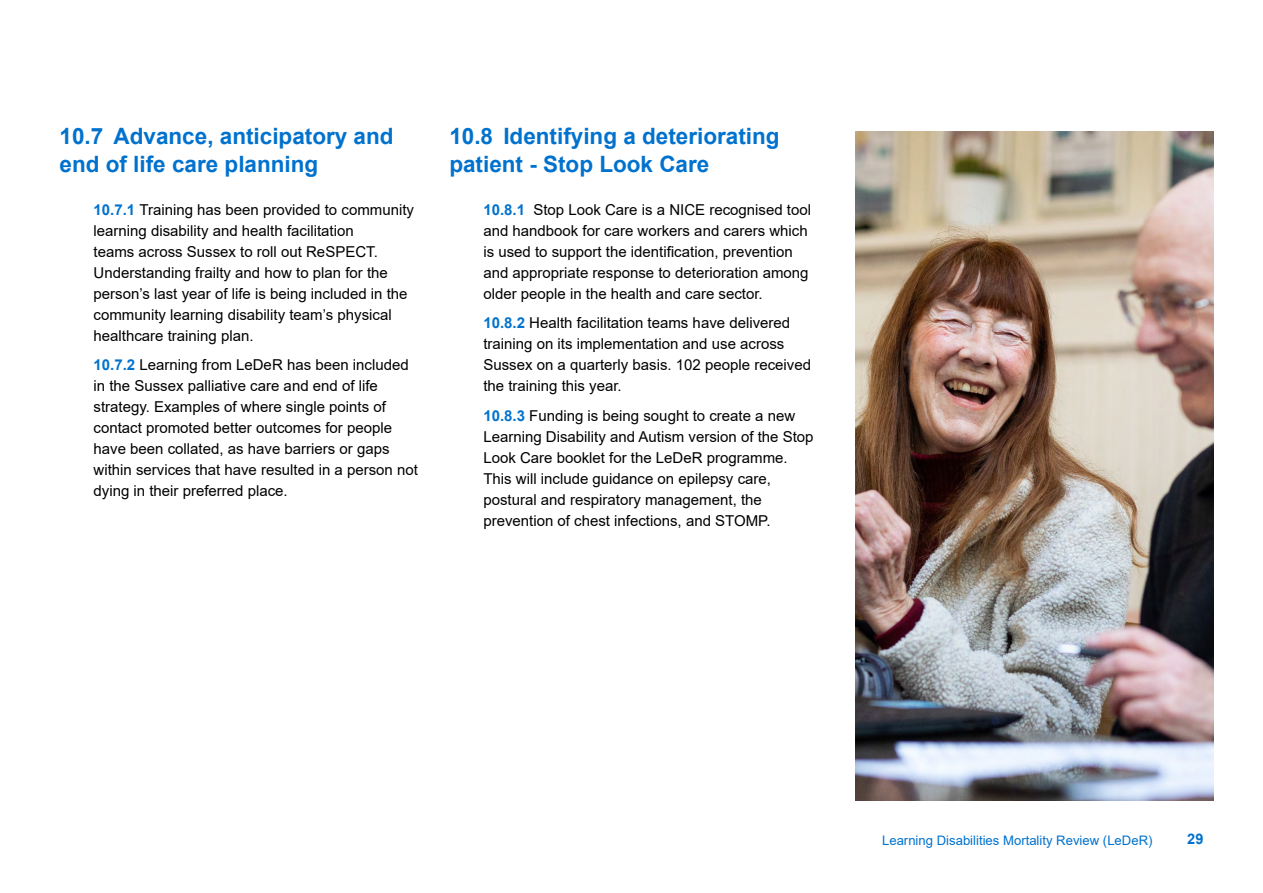
<style>
.page{position:relative;width:1263px;height:893px;background:#fff}
.page>*{position:absolute;margin:0;border:0;box-sizing:border-box;transform-origin:0 0}
.t1{font:700 22.5px/28.5px "Arial";color:#0072ce}
.t2{font:15px/21px "Arial";color:#000}
.t3{font:700 14.55px "Arial";color:#0072ce}
.t4{font:13.05px "Arial";color:#0072ce}
.s1{font-weight:700;color:#0072ce}
</style>
<div class="page">
<img style="left:855px;top:132px;width:358px;height:669px">
<h1 class="t1" style="left:60px;top:122px;width:336px">10.7 Advance, anticipatory and end of life care planning</h1>
<p class="t2" style="left:94px;top:199px;width:322px"><span class="s1">10.7.1</span> Training has been provided to community learning disability and health facilitation<br>teams across Sussex to roll out ReSPECT.<br>Understanding frailty and how to plan for the person’s last year of life is being included in the community learning disability team’s physical healthcare training plan.</p>
<p class="t2" style="left:94px;top:354px;width:326px"><span class="s1">10.7.2</span> Learning from LeDeR has been included in the Sussex palliative care and end of life strategy. Examples of where single points of contact promoted better outcomes for people have been collated, as have barriers or gaps within services that have resulted in a person not dying in their preferred place.</p>
<h1 class="t1" style="left:449px;top:122px;width:332px">10.8 Identifying a deteriorating patient - Stop Look Care</h1>
<p class="t2" style="left:483px;top:199px;width:329px"><span class="s1">10.8.1</span> Stop Look Care is a NICE recognised tool and handbook for care workers and carers which is used to support the identification, prevention and appropriate response to deterioration among older people in the health and care sector.</p>
<p class="t2" style="left:483px;top:312px;width:329px"><span class="s1">10.8.2</span> Health facilitation teams have delivered training on its implementation and use across Sussex on a quarterly basis. 102 people received the training this year.</p>
<p class="t2" style="left:483px;top:405px;width:332px"><span class="s1">10.8.3</span> Funding is being sought to create a new Learning Disability and Autism version of the Stop Look Care booklet for the LeDeR programme.<br>This will include guidance on epilepsy care, postural and respiratory management, the prevention of chest infections, and STOMP.</p>
<p class="t4" style="left:882px;top:832px;width:272px">Learning Disabilities Mortality Review (LeDeR)</p>
<p class="t3" style="left:1187px;top:828px;width:18px">29</p>
</div>
